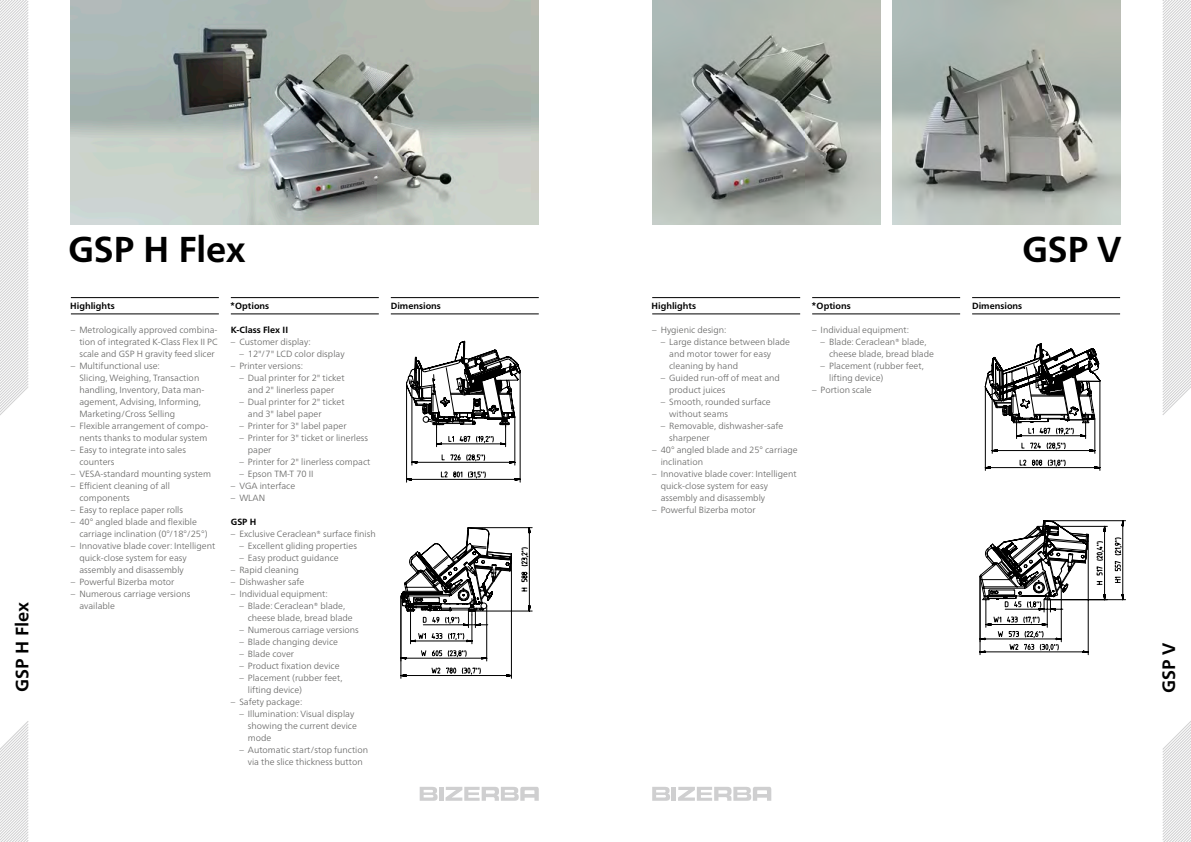
<style>
.page{position:relative;width:1191px;height:842px;background:#fff}
.page>*{position:absolute;margin:0;border:0;box-sizing:border-box;transform-origin:0 0}
.t1{font:700 36px "Neue Frutiger LT Pro";letter-spacing:-.01em;color:#000}
.t2{font:700 18px "Neue Frutiger LT Pro";color:#000}
.t3{font:300 9px/12px "Neue Frutiger LT Pro";color:#626261}
.t4{font:700 9px "Neue Frutiger LT Pro";color:#000}
</style>
<div class="page">
<img style="left:71px;top:0;width:468px;height:225px">
<svg style="left:406px;top:340px;width:115px;height:143px"></svg>
<svg style="left:400px;top:527px;width:132px;height:152px"></svg>
<svg style="left:984px;top:343px;width:116px;height:128px"></svg>
<svg style="left:979px;top:520px;width:147px;height:135px"></svg>
<img style="left:892px;top:0;width:228px;height:225px">
<img style="left:652px;top:0;width:228px;height:225px">
<svg style="left:0;top:0;width:29px;height:415px"></svg>
<svg style="left:0;top:721px;width:29px;height:121px"></svg>
<svg style="left:1162px;top:0;width:29px;height:415px"></svg>
<svg style="left:1162px;top:721px;width:29px;height:121px"></svg>
<svg style="left:678px;top:787px;width:93px;height:14px"></svg>
<div style="left:671px;top:787px;width:5px;height:14px;background:#cfcfd0"></div>
<svg style="left:652px;top:787px;width:18px;height:14px"></svg>
<svg style="left:445px;top:787px;width:94px;height:14px"></svg>
<hr style="left:439px;top:787px;width:4px;height:14px;background:#cfcfd0">
<svg style="left:420px;top:787px;width:17px;height:14px"></svg>
<hr style="left:231px;top:314px;width:148px;height:1px;background:#000">
<hr style="left:231px;top:297px;width:148px;height:1px;background:#000">
<hr style="left:812px;top:314px;width:148px;height:1px;background:#000">
<hr style="left:812px;top:297px;width:148px;height:1px;background:#000">
<hr style="left:71px;top:314px;width:148px;height:1px;background:#000">
<hr style="left:71px;top:297px;width:148px;height:1px;background:#000">
<hr style="left:652px;top:314px;width:148px;height:1px;background:#000">
<hr style="left:652px;top:297px;width:148px;height:1px;background:#000">
<hr style="left:391px;top:314px;width:148px;height:1px;background:#000">
<hr style="left:391px;top:297px;width:148px;height:1px;background:#000">
<hr style="left:972px;top:314px;width:148px;height:1px;background:#000">
<hr style="left:972px;top:297px;width:148px;height:1px;background:#000">
<h2 class="t2" style="left:11px;top:691px;width:91px;rotate:-90deg">GSP H Flex</h2>
<h1 class="t1" style="left:68px;top:228px;width:179px">GSP H Flex</h1>
<h1 class="t1" style="left:1022px;top:228px;width:101px">GSP V</h1>
<p class="t4" style="left:70px;top:300px;width:46px">Highlights</p>
<p class="t4" style="left:230px;top:300px;width:41px">*Options</p>
<p class="t4" style="left:391px;top:300px;width:52px">Dimensions</p>
<p class="t4" style="left:651px;top:300px;width:46px">Highlights</p>
<p class="t4" style="left:811px;top:300px;width:41px">*Options</p>
<p class="t4" style="left:972px;top:300px;width:52px">Dimensions</p>
<p class="t3" style="left:79px;top:323px;width:140px;text-align:justify;text-indent:-9px">– Metrologically approved combina&shy;tion of integrated K-Class Flex II PC scale and GSP H gravity feed slicer</p>
<p class="t3" style="left:79px;top:359px;width:126px;text-indent:-9px">– Multifunctional use:<br>Slicing, Weighing, Transaction handling, Inventory, Data man&shy;agement, Advising, Informing,<br>Marketing/Cross Selling</p>
<p class="t3" style="left:71px;top:419px;width:139px;text-align:right">– Flexible arrangement of compo&shy;nents thanks to modular system</p>
<p class="t3" style="left:79px;top:443px;width:108px;text-indent:-9px">– Easy to integrate into sales counters</p>
<p class="t3" style="left:71px;top:467px;width:142px">– VESA-standard mounting system</p>
<p class="t3" style="left:79px;top:479px;width:92px;text-indent:-9px">– Efficient cleaning of all components</p>
<p class="t3" style="left:71px;top:503px;width:114px">– Easy to replace paper rolls</p>
<p class="t3" style="left:79px;top:515px;width:130px;text-indent:-9px">– 40° angled blade and flexible carriage inclination (0°/18°/25°)</p>
<p class="t3" style="left:79px;top:539px;width:137px;text-indent:-9px">– Innovative blade cover: Intelligent quick-close system for easy assembly and disassembly</p>
<p class="t3" style="left:71px;top:575px;width:105px">– Powerful Bizerba motor</p>
<p class="t3" style="left:79px;top:587px;width:113px;text-indent:-9px">– Numerous carriage versions available</p>
<p class="t4" style="left:231px;top:324px;width:59px">K-Class Flex II</p>
<p class="t3" style="left:231px;top:335px;width:81px">– Customer display:</p>
<p class="t3" style="left:239px;top:347px;width:107px">– 12"/7" LCD color display</p>
<p class="t3" style="left:231px;top:359px;width:74px">– Printer versions:</p>
<p class="t3" style="left:239px;top:371px;width:107px;text-align:center">– Dual printer for 2" ticket and 2" linerless paper</p>
<p class="t3" style="left:248px;top:395px;width:98px;text-indent:-9px">– Dual printer for 2" ticket and 3" label paper</p>
<p class="t3" style="left:239px;top:419px;width:109px">– Printer for 3" label paper</p>
<p class="t3" style="left:248px;top:431px;width:122px;text-indent:-9px">– Printer for 3" ticket or linerless paper</p>
<p class="t3" style="left:239px;top:455px;width:133px">– Printer for 2" linerless compact</p>
<p class="t3" style="left:239px;top:467px;width:76px">– Epson TM-T 70 II</p>
<p class="t3" style="left:231px;top:479px;width:66px">– VGA interface</p>
<p class="t3" style="left:231px;top:491px;width:36px">– WLAN</p>
<p class="t4" style="left:231px;top:516px;width:27px">GSP H</p>
<p class="t3" style="left:231px;top:527px;width:146px">– Exclusive Ceraclean® surface finish</p>
<p class="t3" style="left:239px;top:539px;width:119px">– Excellent gliding properties</p>
<p class="t3" style="left:239px;top:551px;width:101px">– Easy product guidance</p>
<p class="t3" style="left:231px;top:563px;width:69px">– Rapid cleaning</p>
<p class="t3" style="left:231px;top:575px;width:75px">– Dishwasher safe</p>
<p class="t3" style="left:231px;top:587px;width:99px">– Individual equipment:</p>
<p class="t3" style="left:248px;top:599px;width:106px;text-indent:-9px">– Blade: Ceraclean® blade, cheese blade, bread blade</p>
<p class="t3" style="left:239px;top:623px;width:121px">– Numerous carriage versions</p>
<p class="t3" style="left:239px;top:635px;width:100px">– Blade changing device</p>
<p class="t3" style="left:239px;top:647px;width:56px">– Blade cover</p>
<p class="t3" style="left:239px;top:659px;width:102px">– Product fixation device</p>
<p class="t3" style="left:248px;top:671px;width:96px;text-indent:-9px">– Placement (rubber feet, lifting device)</p>
<p class="t3" style="left:231px;top:695px;width:73px">– Safety package:</p>
<p class="t3" style="left:248px;top:707px;width:110px;text-indent:-9px">– Illumination: Visual display showing the current device mode</p>
<p class="t3" style="left:239px;top:743px;width:130px;text-align:center">– Automatic start/stop function via the slice thickness button</p>
<p class="t3" style="left:652px;top:323px;width:76px">– Hygienic design:</p>
<p class="t3" style="left:669px;top:335px;width:122px;text-indent:-9px">– Large distance between blade and motor tower for easy cleaning by hand</p>
<p class="t3" style="left:669px;top:371px;width:112px;text-indent:-9px">– Guided run-off of meat and product juices</p>
<p class="t3" style="left:669px;top:395px;width:103px;text-indent:-9px">– Smooth, rounded surface without seams</p>
<p class="t3" style="left:669px;top:419px;width:116px;text-indent:-9px">– Removable, dishwasher-safe sharpener</p>
<p class="t3" style="left:660px;top:443px;width:139px;text-indent:-9px">– 40° angled blade and 25° carriage inclination</p>
<p class="t3" style="left:660px;top:467px;width:137px;text-indent:-9px">– Innovative blade cover: Intelligent quick-close system for easy assembly and disassembly</p>
<p class="t3" style="left:652px;top:503px;width:105px">– Powerful Bizerba motor</p>
<p class="t3" style="left:812px;top:323px;width:99px">– Individual equipment:</p>
<p class="t3" style="left:829px;top:335px;width:106px;text-indent:-9px">– Blade: Ceraclean® blade, cheese blade, bread blade</p>
<p class="t3" style="left:829px;top:359px;width:96px;text-indent:-9px">– Placement (rubber feet, lifting device)</p>
<p class="t3" style="left:812px;top:383px;width:61px">– Portion scale</p>
<h2 class="t2" style="left:1158px;top:693px;width:51px;rotate:-90deg">GSP V</h2>
</div>
